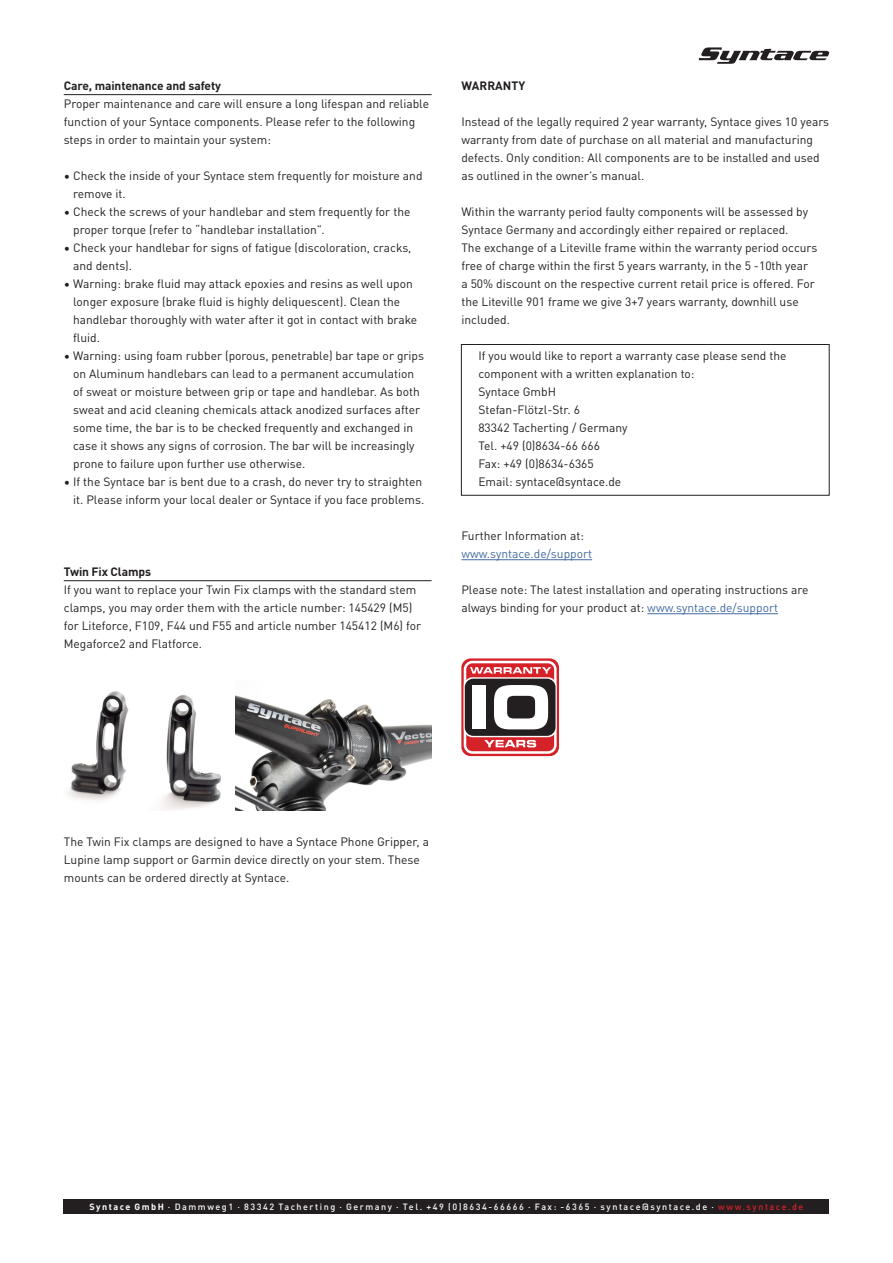
<style>
.page{position:relative;width:893px;height:1263px;background:#fff}
.page>*{position:absolute;margin:0;border:0;box-sizing:border-box;transform-origin:0 0}
.t1{font:12px/18px "DINOT";color:#231f20}
.t2{font:700 12px "DINOT";letter-spacing:-.01em;color:#231f20}
.t3{font:12px "DINOT";color:#426aa2}
.t4{font:500 9px "DINOT";letter-spacing:.17em;color:#fff}
.s1{color:#426aa2}
.s2{font-weight:700}
.s3{color:#d52229}
</style>
<div class="page">
<div style="left:64px;top:1199px;width:765px;height:15px;background:#231f20"></div>
<svg style="left:699px;top:47px;width:130px;height:17px"></svg>
<hr style="left:64px;top:94px;width:368px;height:1px;background:#231f20">
<hr style="left:64px;top:580px;width:368px;height:1px;background:#231f20">
<img style="left:68px;top:691px;width:153px;height:119px">
<img style="left:235px;top:695px;width:197px;height:115px">
<div style="left:461px;top:344px;width:368px;height:151px;border:1px solid #231f20"></div>
<hr style="left:461px;top:559px;width:131px;height:1px;background:#426aa2">
<hr style="left:647px;top:613px;width:131px;height:1px;background:#426aa2">
<svg style="left:461px;top:658px;width:98px;height:98px"></svg>
<svg style="left:464px;top:661px;width:93px;height:93px"></svg>
<p class="t2" style="left:64px;top:76px;width:159px">Care, maintenance and safety</p>
<p class="t1" style="left:64px;top:94px;width:367px">Proper maintenance and care will ensure a long lifespan and reliable function of your Syntace components. Please refer to the following steps in order to maintain your system:</p>
<p class="t1" style="left:73px;top:166px;width:351px;text-indent:-9px">• Check the inside of your Syntace stem frequently for moisture and remove it.</p>
<p class="t1" style="left:73px;top:202px;width:339px;text-indent:-9px">• Check the screws of your handlebar and stem frequently for the proper torque (refer to “handlebar installation”.</p>
<p class="t1" style="left:73px;top:238px;width:340px;text-indent:-9px">• Check your handlebar for signs of fatigue (discoloration, cracks, and dents).</p>
<p class="t1" style="left:73px;top:274px;width:345px;text-indent:-9px">• Warning: brake fluid may attack epoxies and resins as well upon longer exposure (brake fluid is highly deliquescent). Clean the handlebar thoroughly with water after it got in contact with brake fluid.</p>
<p class="t1" style="left:73px;top:346px;width:352px;text-indent:-9px">• Warning: using foam rubber (porous, penetrable) bar tape or grips on Aluminum handlebars can lead to a permanent accumulation of sweat or moisture between grip or tape and handlebar. As both sweat and acid cleaning chemicals attack anodized surfaces after some time, the bar is to be checked frequently and exchanged in case it shows any signs of corrosion. The bar will be increasingly prone to failure upon further use otherwise.</p>
<p class="t1" style="left:64px;top:472px;width:362px;text-align:right">• If the Syntace bar is bent due to a crash, do never try to straighten it. Please inform your local dealer or Syntace if you face problems.</p>
<p class="t2" style="left:64px;top:562px;width:89px">Twin Fix Clamps</p>
<p class="t1" style="left:64px;top:580px;width:359px">If you want to replace your Twin Fix clamps with the standard stem clamps, you may order them with the article number: 145429 (M5) for Liteforce, F109, F44 und F55 and article number 145412 (M6) for Megaforce2 and Flatforce.</p>
<p class="t2" style="left:461px;top:76px;width:65px">WARRANTY</p>
<p class="t1" style="left:461px;top:112px;width:369px">Instead of the legally required 2 year warranty, Syntace gives 10 years warranty from date of purchase on all material and manufacturing defects. Only condition: All components are to be installed and used as outlined in the owner’s manual.</p>
<p class="t1" style="left:461px;top:202px;width:358px">Within the warranty period faulty components will be assessed by Syntace Germany and accordingly either repaired or replaced.<br>The exchange of a Liteville frame within the warranty period occurs free of charge within the first 5 years warranty, in the 5 -10th year a 50% discount on the respective current retail price is offered. For the Liteville 901 frame we give 3+7 years warranty, downhill use included.</p>
<p class="t1" style="left:478px;top:346px;width:310px">If you would like to report a warranty case please send the component with a written explanation to:<br>Syntace GmbH<br>Stefan-Flötzl-Str. 6<br>83342 Tacherting / Germany<br>Tel. +49 (0)8634-66 666<br>Fax: +49 (0)8634-6365<br>Email: syntace@syntace.de</p>
<p class="t1" style="left:461px;top:526px;width:124px">Further Information at:</p>
<p class="t3" style="left:461px;top:545px;width:132px">www.syntace.de/support</p>
<p class="t1" style="left:461px;top:580px;width:349px">Please note: The latest installation and operating instructions are always binding for your product at: <span class="s1">www.syntace.de/support</span></p>
<p class="t1" style="left:64px;top:832px;width:367px">The Twin Fix clamps are designed to have a Syntace Phone Gripper, a<br>Lupine lamp support or Garmin device directly on your stem. These mounts can be ordered directly at Syntace.</p>
<p class="t4" style="left:90px;top:1199px;width:715px"><span class="s2">Syntace GmbH</span> · Dammweg1 · 83342 Tacherting · Germany · Tel. +49 (0)8634-66666 · Fax: -6365 · syntace@syntace.de · <span class="s3">www.syntace.de</span></p>
</div>
